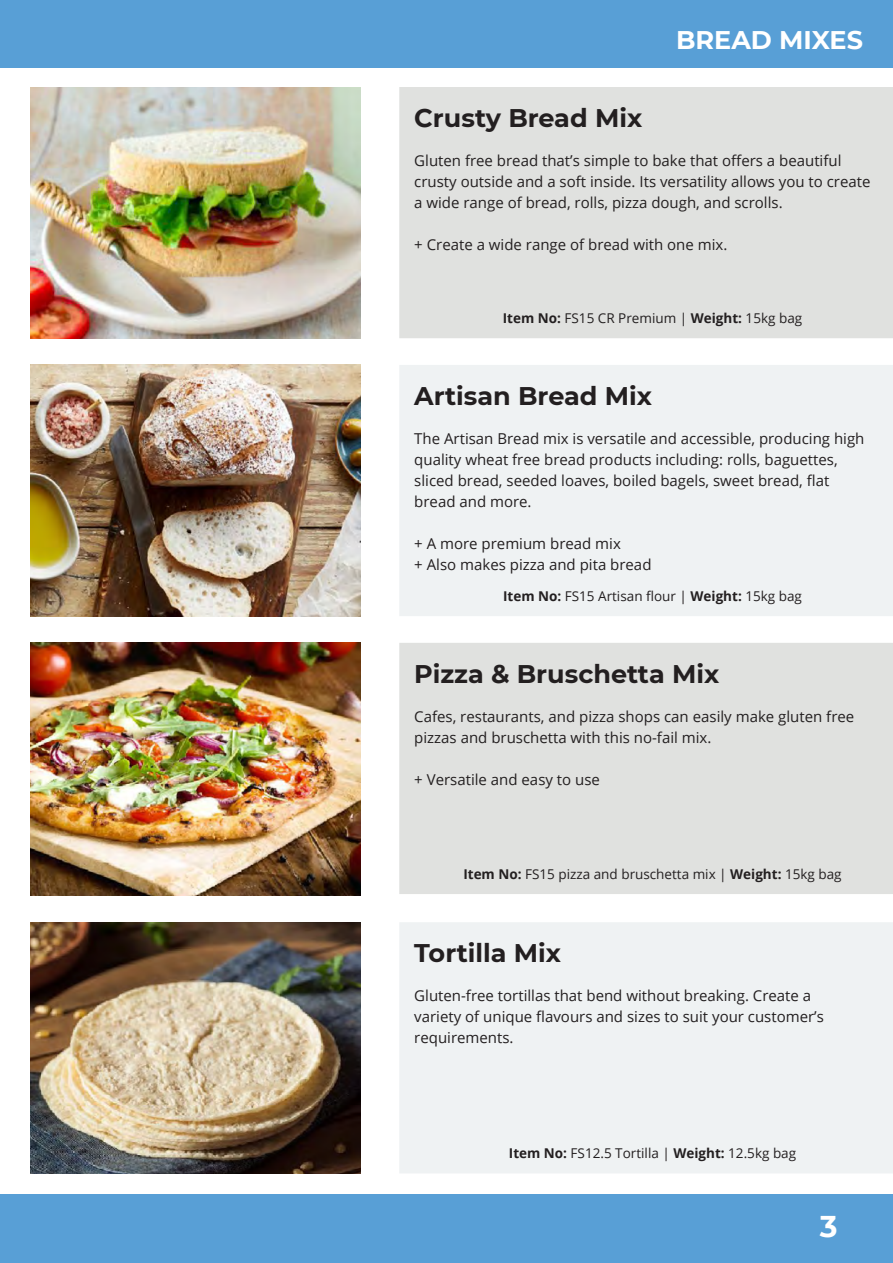
<style>
.page{position:relative;width:893px;height:1263px;background:#fff}
.page>*{position:absolute;margin:0;border:0;box-sizing:border-box;transform-origin:0 0}
.t1{font:700 30px "Montserrat";color:#fff}
.Heading_3{font:700 25.5px "Montserrat";color:#231f20}
.Heading_3-2{font:700 25.5px "Montserrat";color:#fff}
.Body_Text_3{font:15px/21px "Open Sans";color:#231f20}
.Item_No__2{font:13.5px "Open Sans";color:#231f20}
.s1{font-weight:700}
</style>
<div class="page">
<div style="left:0;top:0;width:893px;height:68px;background:#589fd6"></div>
<div style="left:0;top:1194px;width:893px;height:69px;background:#589fd6"></div>
<img style="left:31px;top:87px;width:330px;height:251px">
<img style="left:31px;top:365px;width:330px;height:251px">
<img style="left:31px;top:643px;width:330px;height:252px">
<img style="left:31px;top:922px;width:330px;height:251px">
<div style="left:399px;top:87px;width:494px;height:251px;background:#e0e1df"></div>
<div style="left:399px;top:365px;width:494px;height:251px;background:#eff2f3"></div>
<div style="left:399px;top:643px;width:494px;height:251px;background:#e0e1df"></div>
<div style="left:399px;top:922px;width:494px;height:251px;background:#eff2f3"></div>
<p class="Heading_3-2" style="left:676px;top:21px;width:188px">BREAD MIXES</p>
<p class="Heading_3" style="left:414px;top:99px;width:229px">Crusty Bread Mix</p>
<p class="Body_Text_3" style="left:414px;top:149px;width:458px">Gluten free bread that’s simple to bake that offers a beautiful crusty outside and a soft inside. Its versatility allows you to create a wide range of bread, rolls, pizza dough, and scrolls.</p>
<p class="Body_Text_3" style="left:414px;top:233px;width:315px">+ Create a wide range of bread with one mix.</p>
<p class="Item_No__2" style="left:503px;top:309px;width:301px"><span class="s1">Item No:</span> FS15 CR Premium | <span class="s1">Weight:</span> 15kg bag</p>
<p class="Heading_3" style="left:414px;top:377px;width:239px">Artisan Bread Mix</p>
<p class="Body_Text_3" style="left:414px;top:427px;width:452px">The Artisan Bread mix is versatile and accessible, producing high quality wheat free bread products including: rolls, baguettes, sliced bread, seeded loaves, boiled bagels, sweet bread, flat bread and more.</p>
<p class="Body_Text_3" style="left:414px;top:532px;width:208px">+ A more premium bread mix</p>
<p class="Body_Text_3" style="left:414px;top:553px;width:239px">+ Also makes pizza and pita bread</p>
<p class="Item_No__2" style="left:503px;top:587px;width:300px"><span class="s1">Item No:</span> FS15 Artisan flour | <span class="s1">Weight:</span> 15kg bag</p>
<p class="Heading_3" style="left:414px;top:655px;width:306px">Pizza &amp; Bruschetta Mix</p>
<p class="Body_Text_3" style="left:414px;top:705px;width:441px">Cafes, restaurants, and pizza shops can easily make gluten free pizzas and bruschetta with this no-fail mix.</p>
<p class="Body_Text_3" style="left:414px;top:768px;width:187px">+ Versatile and easy to use</p>
<p class="Item_No__2" style="left:463px;top:865px;width:380px"><span class="s1">Item No:</span> FS15 pizza and bruschetta mix | <span class="s1">Weight:</span> 15kg bag</p>
<p class="Heading_3" style="left:414px;top:934px;width:148px">Tortilla Mix</p>
<p class="Body_Text_3" style="left:414px;top:984px;width:411px">Gluten-free tortillas that bend without breaking. Create a variety of unique flavours and sizes to suit your customer’s requirements.</p>
<p class="Item_No__2" style="left:509px;top:1144px;width:289px"><span class="s1">Item No:</span> FS12.5 Tortilla | <span class="s1">Weight:</span> 12.5kg bag</p>
<p class="t1" style="left:820px;top:1205px;width:19px">3</p>
</div>
